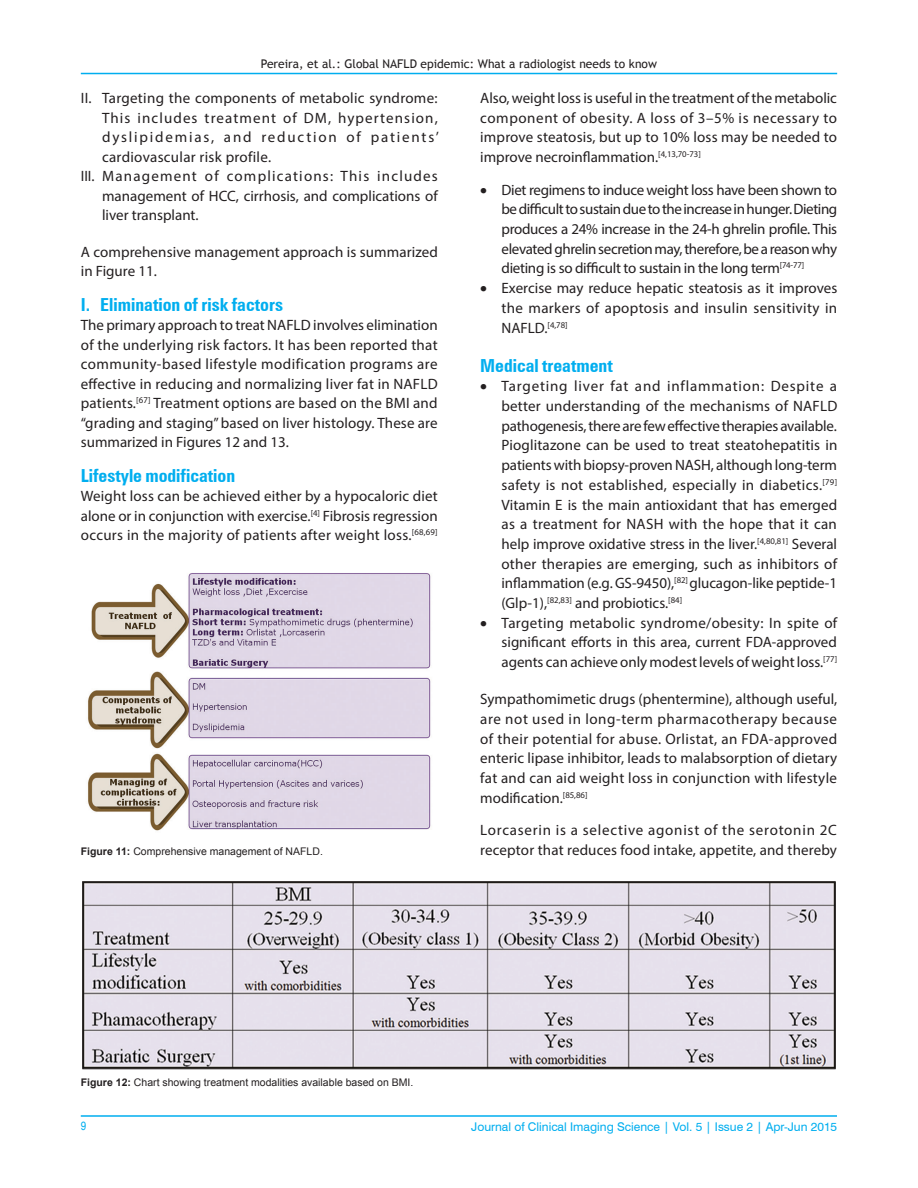
<style>
.page{position:relative;width:918px;height:1188px;background:#fff}
.page>*{position:absolute;margin:0;border:0;box-sizing:border-box;transform-origin:0 0}
.t1{font:700 condensed 18px "Zurich BT";color:#00aeef}
.TX{font:15px/19.5px "Myriad Pro";letter-spacing:.01em;color:#231f20;text-align:justify}
.L{font:15px/19.6px "Myriad Pro";letter-spacing:-.005em;color:#231f20;text-align:justify}
.LL{font:15px/19.6px "Myriad Pro";color:#231f20;text-align:justify}
.TX-2{font:15px "Myriad Pro";letter-spacing:.05em;color:#231f20}
.t2{font:12px "Trebuchet MS";color:#231f20}
.t3{font:12px "Swiss 721 BT";color:#00aeef}
.t4{font:condensed 12px "Helvetica";color:#00aeef}
.FGC{font:10.5px "Arial";color:#231f20}
.s1{font-weight:700}
</style>
<div class="page">
<hr style="left:81px;top:73px;width:756px;height:1px;background:#00aeef">
<hr style="left:81px;top:1116px;width:756px;height:1px;background:#00aeef">
<img style="left:87px;top:573px;width:344px;height:258px">
<img style="left:85px;top:884px;width:748px;height:183px">
<div style="left:83px;top:882px;width:752px;height:187px;border:1px solid #231f20"></div>
<p class="t2" style="left:261px;top:56px;width:398px">Pereira, et al.: Global NAFLD epidemic: What a radiologist needs to know</p>
<p class="L" style="left:102px;top:88px;width:338px;text-indent:-21px">II. Targeting the components of metabolic syndrome:<br>This includes treatment of DM, hypertension, dyslipidemias, and reduction of patients’ cardiovascular risk profile.</p>
<p class="LL" style="left:102px;top:166px;width:337px;text-indent:-21px">III. Management of complications: This includes management of HCC, cirrhosis, and complications of liver transplant.</p>
<p class="TX" style="left:81px;top:242px;width:359px">A comprehensive management approach is summarized in Figure 11.</p>
<h2 class="t1" style="left:81px;top:293px;width:204px">I. Elimination of risk factors</h2>
<p class="TX" style="left:81px;top:315px;width:358px">The primary approach to treat NAFLD involves elimination of the underlying risk factors. It has been reported that community‑based lifestyle modification programs are effective in reducing and normalizing liver fat in NAFLD patients.<sup>[67]</sup> Treatment options are based on the BMI and “grading and staging” based on liver histology. These are summarized in Figures 12 and 13.</p>
<h2 class="t1" style="left:81px;top:464px;width:156px">Lifestyle modification</h2>
<p class="TX" style="left:81px;top:486px;width:358px">Weight loss can be achieved either by a hypocaloric diet alone or in conjunction with exercise.<sup>[4]</sup> Fibrosis regression occurs in the majority of patients after weight loss.<sup>[68,69]</sup></p>
<p class="TX" style="left:480px;top:88px;width:358px">Also, weight loss is useful in the treatment of the metabolic component of obesity. A loss of 3–5% is necessary to improve steatosis, but up to 10% loss may be needed to improve necroinflammation.<sup>[4,13,70‑73]</sup></p>
<p class="L" style="left:502px;top:180px;width:337px;text-indent:-21px">• Diet regimens to induce weight loss have been shown to be difficult to sustain due to the increase in hunger. Dieting produces a 24% increase in the 24‑h ghrelin profile. This elevated ghrelin secretion may, therefore, be a reason why dieting is so difficult to sustain in the long term<sup>[74‑77]</sup></p>
<p class="LL" style="left:502px;top:278px;width:337px;text-indent:-21px">• Exercise may reduce hepatic steatosis as it improves the markers of apoptosis and insulin sensitivity in NAFLD.<sup>[4,78]</sup></p>
<h2 class="t1" style="left:480px;top:354px;width:134px">Medical treatment</h2>
<p class="L" style="left:502px;top:376px;width:337px;text-indent:-21px">• Targeting liver fat and inflammation: Despite a better understanding of the mechanisms of NAFLD pathogenesis, there are few effective therapies available.<br>Pioglitazone can be used to treat steatohepatitis in patients with biopsy‑proven NASH, although long‑term safety is not established, especially in diabetics.<sup>[79] </sup>Vitamin E is the main antioxidant that has emerged as a treatment for NASH with the hope that it can help improve oxidative stress in the liver.<sup>[4,80,81]</sup> Several other therapies are emerging, such as inhibitors of inflammation (e.g. GS‑9450),<sup>[82]</sup> glucagon‑like peptide-1 (Glp-1),<sup>[82,83]</sup> and probiotics.<sup>[84]</sup></p>
<p class="LL" style="left:502px;top:613px;width:337px;text-indent:-21px">• Targeting metabolic syndrome/obesity: In spite of significant efforts in this area, current FDA‑approved agents can achieve only modest levels of weight loss.<sup>[77]</sup></p>
<p class="TX" style="left:480px;top:689px;width:359px">Sympathomimetic drugs (phentermine), although useful, are not used in long‑term pharmacotherapy because of their potential for abuse. Orlistat, an FDA‑approved enteric lipase inhibitor, leads to malabsorption of dietary fat and can aid weight loss in conjunction with lifestyle modification.<sup>[85,86]</sup></p>
<p class="TX-2" style="left:480px;top:821px;width:358px">Lorcaserin is a selective agonist of the serotonin 2C</p>
<p class="FGC" style="left:81px;top:844px;width:244px"><span class="s1">Figure 11:</span> Comprehensive management of NAFLD.</p>
<p class="TX" style="left:480px;top:840px;width:358px">receptor that reduces food intake, appetite, and thereby</p>
<p class="FGC" style="left:81px;top:1075px;width:334px"><span class="s1">Figure 12:</span> Chart showing treatment modalities available based on BMI.</p>
<p class="t4" style="left:81px;top:1119px;width:7px">9</p>
<p class="t3" style="left:471px;top:1119px;width:367px">Journal of Clinical Imaging Science | Vol. 5 | Issue 2 | Apr-Jun 2015</p>
</div>
